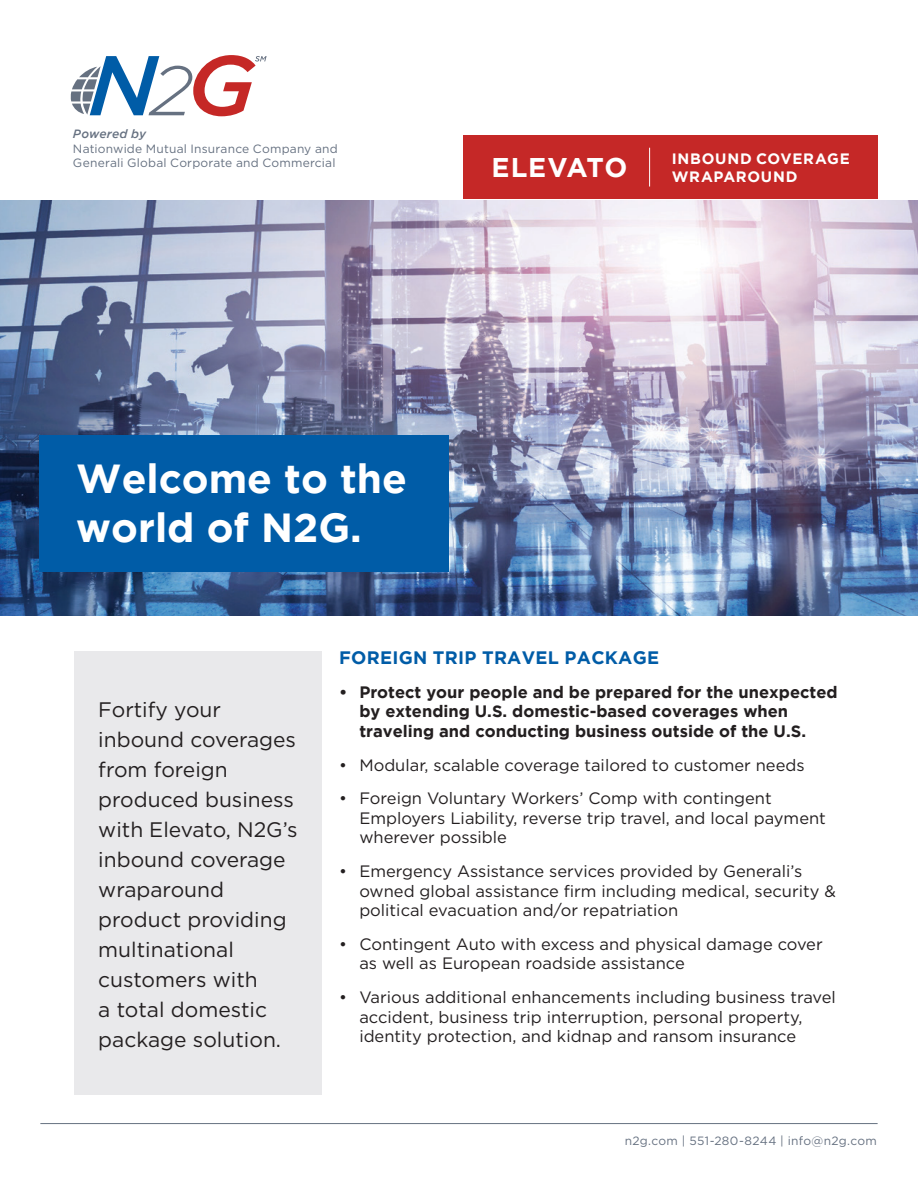
<style>
.page{position:relative;width:918px;height:1188px;background:#fff}
.page>*{position:absolute;margin:0;border:0;box-sizing:border-box;transform-origin:0 0}
.t1{font:700 40.5px/49.5px "Gotham";color:#fff}
.t2{font:700 27px "Gotham";letter-spacing:.02em;color:#fff}
.t3{font:21px/30px "Gotham";color:#231f20}
.Headline{font:700 18px "Gotham";letter-spacing:.015em;color:#005ca7}
.t4{font:16.5px/19.8px "Gotham";color:#231f20}
.t5{font:700 16.5px/19.8px "Gotham";color:#231f20}
.t6{font:700 15px/18px "Gotham";letter-spacing:.05em;color:#fff}
.t7{font:12px "Gotham";letter-spacing:.02em;color:#667181}
.t8{font:italic 500 12px "Gotham";letter-spacing:.02em;color:#667181}
</style>
<div class="page">
<hr style="left:40px;top:1123px;width:838px;height:1px;background:#667181">
<div style="left:463px;top:136px;width:415px;height:63px;background:#c52827"></div>
<hr style="left:649px;top:148px;width:1px;height:39px;background:#fff">
<div style="left:74px;top:651px;width:248px;height:444px;background:#e9e9eb"></div>
<img style="left:0;top:201px;width:918px;height:415px">
<svg style="left:71px;top:55px;width:196px;height:61px"></svg>
<div style="left:39px;top:435px;width:410px;height:136px;background:#005ca7"></div>
<p class="t8" style="left:73px;top:127px;width:75px">Powered by</p>
<p class="t7" style="left:73px;top:142px;width:266px">Nationwide Mutual Insurance Company and</p>
<p class="t7" style="left:73px;top:156px;width:264px">Generali Global Corporate and Commercial</p>
<p class="t2" style="left:492px;top:152px;width:137px">ELEVATO</p>
<p class="t6" style="left:672px;top:149px;width:179px">INBOUND COVERAGE<br>WRAPAROUND</p>
<p class="t1" style="left:76px;top:453px;width:332px">Welcome to the world of N2G.</p>
<p class="t3" style="left:98px;top:694px;width:201px">Fortify your inbound coverages from foreign produced business with Elevato, N2G’s inbound coverage wraparound product providing multinational customers with<br>a total domestic package solution.</p>
<p class="Headline" style="left:339px;top:648px;width:321px">FOREIGN TRIP TRAVEL PACKAGE</p>
<p class="t5" style="left:359px;top:682px;width:480px;text-indent:-20px">• Protect your people and be prepared for the unexpected by extending U.S. domestic-based coverages when traveling and conducting business outside of the U.S.</p>
<p class="t4" style="left:339px;top:755px;width:467px">• Modular, scalable coverage tailored to customer needs</p>
<p class="t4" style="left:359px;top:788px;width:468px;text-indent:-20px">• Foreign Voluntary Workers’ Comp with contingent<br>Employers Liability, reverse trip travel, and local payment wherever possible</p>
<p class="t4" style="left:359px;top:861px;width:478px;text-indent:-20px">• Emergency Assistance services provided by Generali’s owned global assistance firm including medical, security &amp; political evacuation and/or repatriation</p>
<p class="t4" style="left:359px;top:934px;width:465px;text-indent:-20px">• Contingent Auto with excess and physical damage cover as well as European roadside assistance</p>
<p class="t4" style="left:359px;top:987px;width:478px;text-indent:-20px">• Various additional enhancements including business travel accident, business trip interruption, personal property, identity protection, and kidnap and ransom insurance</p>
<p class="t7" style="left:625px;top:1134px;width:254px">n2g.com | 551-280-8244 | info@n2g.com</p>
</div>
